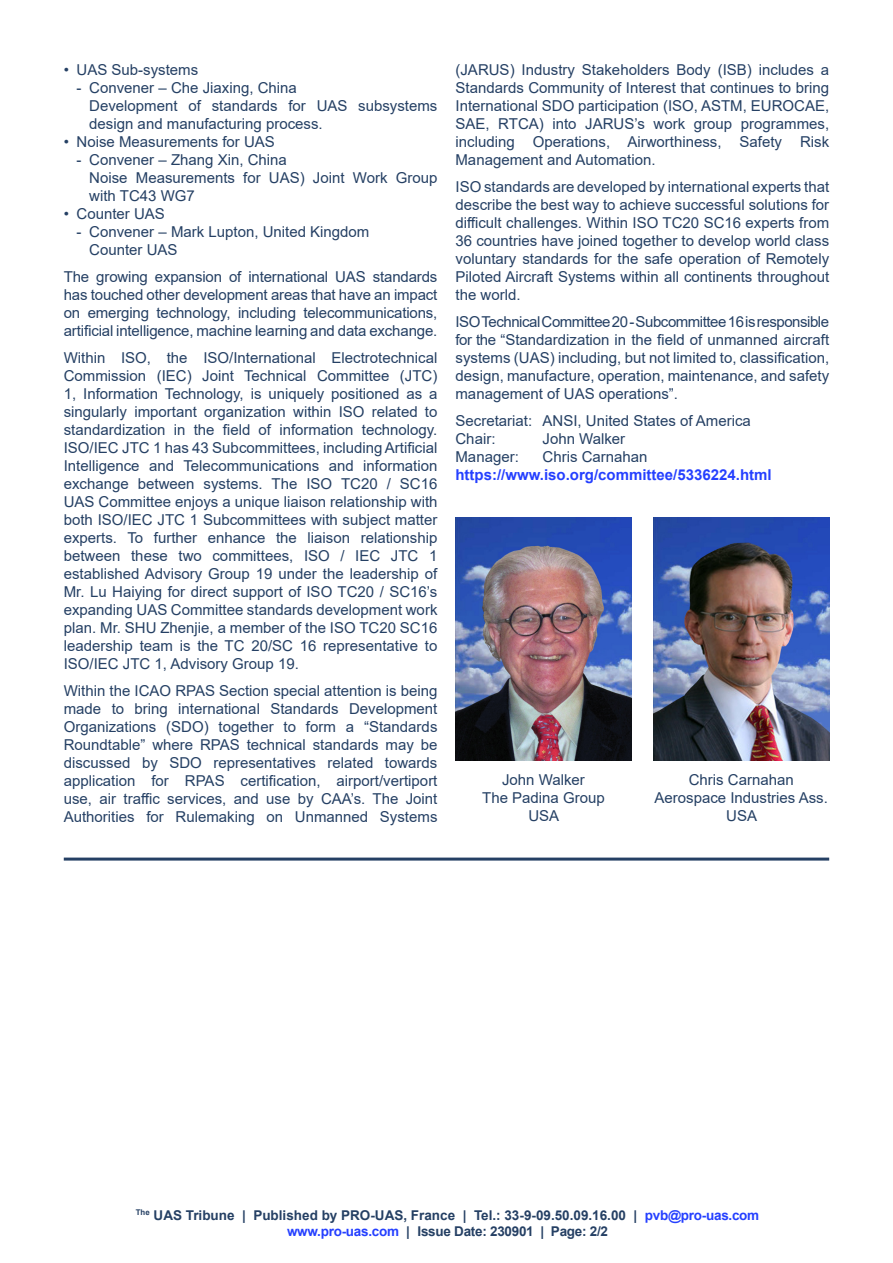
<style>
.page{position:relative;width:893px;height:1263px;background:#fff}
.page>*{position:absolute;margin:0;border:0;box-sizing:border-box;transform-origin:0 0}
.t1{font:15px/18px "Arial";color:#254064;text-align:justify}
.t2{font:700 15px "Arial";color:#2540ff}
.t3{font:700 13.5px/16.2px "Arial";letter-spacing:-.02em;color:#254064;text-align:center}
.s1{color:#2540ff}
</style>
<div class="page">
<hr style="left:64px;top:857px;width:765px;height:3px;background:#254064">
<img style="left:653px;top:517px;width:176px;height:243px">
<img style="left:455px;top:517px;width:176px;height:243px">
<p class="t1" style="left:64px;top:60px;width:136px">• UAS Sub-systems</p>
<p class="t1" style="left:77px;top:78px;width:222px">- Convener – Che Jiaxing, China</p>
<p class="t1" style="left:89px;top:96px;width:350px">Development of standards for UAS subsystems design and manufacturing process.</p>
<p class="t1" style="left:64px;top:132px;width:213px">• Noise Measurements for UAS</p>
<p class="t1" style="left:77px;top:150px;width:212px">- Convener – Zhang Xin, China</p>
<p class="t1" style="left:89px;top:168px;width:350px">Noise Measurements for UAS) Joint Work Group with TC43 WG7</p>
<p class="t1" style="left:64px;top:204px;width:103px">• Counter UAS</p>
<p class="t1" style="left:77px;top:222px;width:294px">- Convener – Mark Lupton, United Kingdom</p>
<p class="t1" style="left:89px;top:240px;width:90px">Counter UAS</p>
<p class="t1" style="left:64px;top:267px;width:375px">The growing expansion of international UAS standards has touched other development areas that have an impact on emerging technology, including telecommunications, artificial intelligence, machine learning and data exchange.</p>
<p class="t1" style="left:64px;top:348px;width:375px">Within ISO, the ISO/International Electrotechnical Commission (IEC) Joint Technical Committee (JTC)<br>1, Information Technology, is uniquely positioned as a singularly important organization within ISO related to standardization in the field of information technology.<br>ISO/IEC JTC 1 has 43 Subcommittees, including Artificial Intelligence and Telecommunications and information exchange between systems. The ISO TC20 / SC16<br>UAS Committee enjoys a unique liaison relationship with both ISO/IEC JTC 1 Subcommittees with subject matter experts. To further enhance the liaison relationship between these two committees, ISO / IEC JTC 1 established Advisory Group 19 under the leadership of Mr. Lu Haiying for direct support of ISO TC20 / SC16’s expanding UAS Committee standards development work plan. Mr. SHU Zhenjie, a member of the ISO TC20 SC16 leadership team is the TC 20/SC 16 representative to ISO/IEC JTC 1, Advisory Group 19.</p>
<p class="t1" style="left:64px;top:681px;width:375px">Within the ICAO RPAS Section special attention is being made to bring international Standards Development Organizations (SDO) together to form a “Standards Roundtable” where RPAS technical standards may be discussed by SDO representatives related towards application for RPAS certification, airport/vertiport use, air traffic services, and use by CAA’s. The Joint Authorities for Rulemaking on Unmanned Systems</p>
<p class="t1" style="left:455px;top:60px;width:375px">(JARUS) Industry Stakeholders Body (ISB) includes a Standards Community of Interest that continues to bring International SDO participation (ISO, ASTM, EUROCAE, SAE, RTCA) into JARUS’s work group programmes, including Operations, Airworthiness, Safety Risk Management and Automation.</p>
<p class="t1" style="left:455px;top:177px;width:375px">ISO standards are developed by international experts that describe the best way to achieve successful solutions for difficult challenges. Within ISO TC20 SC16 experts from 36 countries have joined together to develop world class voluntary standards for the safe operation of Remotely Piloted Aircraft Systems within all continents throughout the world.</p>
<p class="t1" style="left:455px;top:312px;width:375px">ISO Technical Committee 20 - Subcommittee 16 is responsible for the “Standardization in the field of unmanned aircraft systems (UAS) including, but not limited to, classification, design, manufacture, operation, maintenance, and safety management of UAS operations”.</p>
<p class="t1" style="left:455px;top:411px;width:297px">Secretariat: ANSI, United States of America</p>
<p class="t1" style="left:455px;top:429px;width:42px">Chair:</p>
<p class="t1" style="left:542px;top:429px;width:84px">John Walker</p>
<p class="t1" style="left:455px;top:447px;width:65px">Manager:</p>
<p class="t1" style="left:542px;top:447px;width:107px">Chris Carnahan</p>
<p class="t2" style="left:455px;top:464px;width:318px">https://www.iso.org/committee/5336224.html</p>
<p class="t1" style="left:502px;top:771px;width:84px">John Walker</p>
<p class="t1" style="left:482px;top:789px;width:124px">The Padina Group</p>
<p class="t1" style="left:528px;top:807px;width:32px">USA</p>
<p class="t1" style="left:689px;top:771px;width:107px">Chris Carnahan</p>
<p class="t1" style="left:654px;top:789px;width:175px">Aerospace Industries Ass.</p>
<p class="t1" style="left:726px;top:807px;width:32px">USA</p>
<p class="t3" style="left:136px;top:1207px;width:625px"><sup>The</sup> UAS Tribune | Published by PRO-UAS, France | Tel.: 33-9-09.50.09.16.00 | <span class="s1">pvb@pro-uas.com www.pro-uas.com</span> | Issue Date: 230901 | Page: 2/2</p>
</div>
